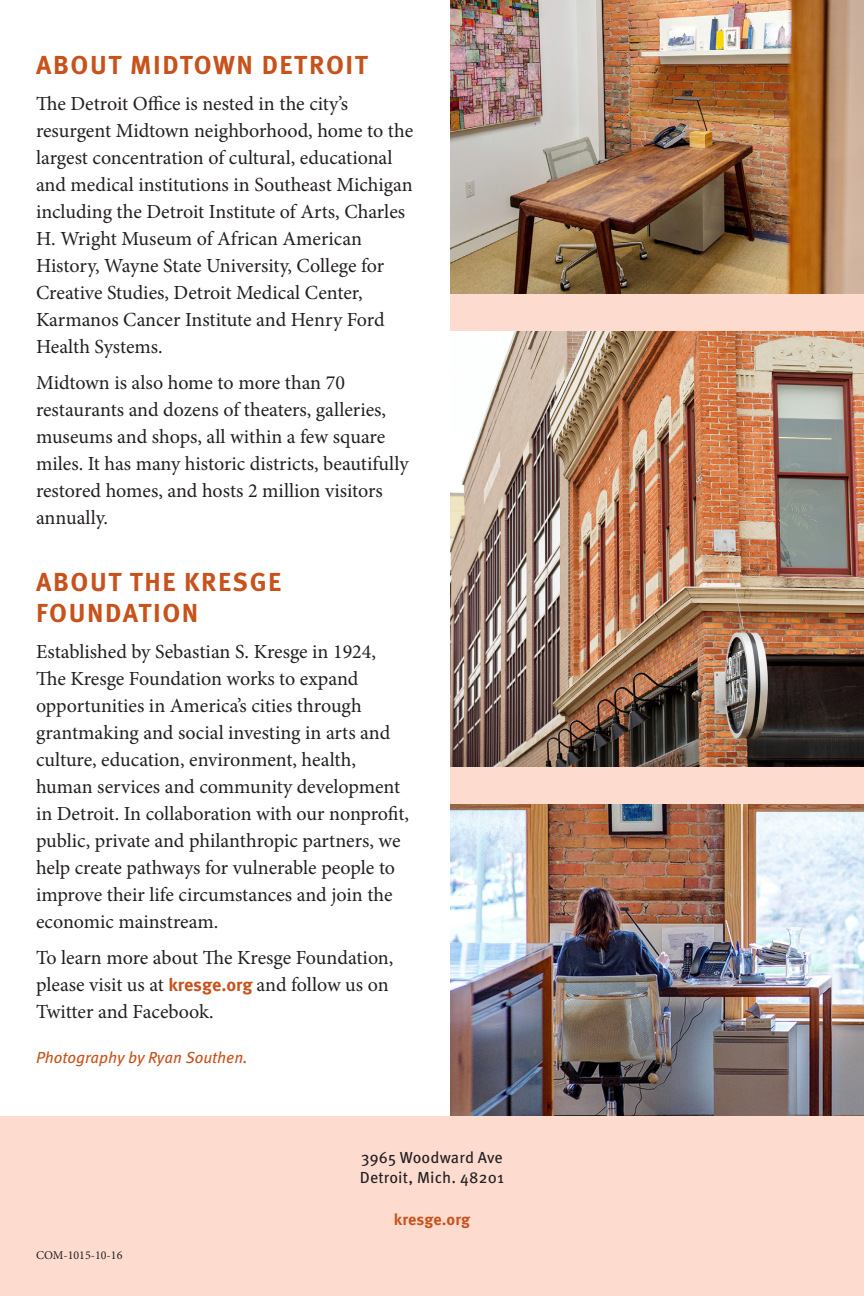
<style>
.page{position:relative;width:864px;height:1296px;background:#fff}
.page>*{position:absolute;margin:0;border:0;box-sizing:border-box;transform-origin:0 0}
.t1{font:700 26px/31.2px "Meta OT";letter-spacing:.06em;color:#c7521b}
.t2{font:20px/27px "Minion Pro";letter-spacing:-.005em;color:#231f20}
.t3{font:16px "Meta OT";letter-spacing:.01em;color:#231f20}
.t4{font:italic 16px "Meta OT";letter-spacing:-.005em;color:#c7521b}
.t5{font:700 16px "Meta OT";letter-spacing:.005em;color:#c7521b}
.t6{font:12px "Minion Pro";color:#231f20}
.s1{font-family:"Meta OT";font-weight:700;font-size:18px;color:#c7521b}
</style>
<div class="page">
<div style="left:450px;top:0;width:414px;height:1296px;background:#fddbcf"></div>
<div style="left:0;top:1116px;width:864px;height:180px;background:#fddbcf"></div>
<img style="left:450px;top:0;width:414px;height:294px">
<img style="left:450px;top:804px;width:414px;height:312px">
<img style="left:450px;top:331px;width:414px;height:436px">
<p class="t1" style="left:36px;top:49px;width:333px">ABOUT MIDTOWN DETROIT</p>
<p class="t2" style="left:36px;top:90px;width:379px">The Detroit Office is nested in the city’s resurgent Midtown neighborhood, home to the largest concentration of cultural, educational and medical institutions in Southeast Michigan including the Detroit Institute of Arts, Charles H. Wright Museum of African American History, Wayne State University, College for Creative Studies, Detroit Medical Center, Karmanos Cancer Institute and Henry Ford Health Systems.</p>
<p class="t2" style="left:36px;top:369px;width:374px">Midtown is also home to more than 70 restaurants and dozens of theaters, galleries, museums and shops, all within a few square miles. It has many historic districts, beautifully restored homes, and hosts 2 million visitors annually.</p>
<p class="t1" style="left:36px;top:566px;width:247px">ABOUT THE KRESGE<br>FOUNDATION</p>
<p class="t2" style="left:36px;top:638px;width:375px">Established by Sebastian S. Kresge in 1924, The Kresge Foundation works to expand opportunities in America’s cities through grantmaking and social investing in arts and culture, education, environment, health, human services and community development in Detroit. In collaboration with our nonprofit, public, private and philanthropic partners, we help create pathways for vulnerable people to improve their life circumstances and join the economic mainstream.</p>
<p class="t2" style="left:36px;top:944px;width:359px">To learn more about The Kresge Foundation, please visit us at <span class="s1">kresge.org</span> and follow us on<br>Twitter and Facebook.</p>
<p class="t4" style="left:36px;top:1048px;width:213px">Photography by Ryan Southen.</p>
<p class="t6" style="left:36px;top:1247px;width:88px">COM-1015-10-16</p>
<p class="t3" style="left:361px;top:1147px;width:143px">3965 Woodward Ave</p>
<p class="t3" style="left:360px;top:1168px;width:146px">Detroit, Mich. 48201</p>
<p class="t5" style="left:394px;top:1209px;width:78px">kresge.org</p>
</div>
